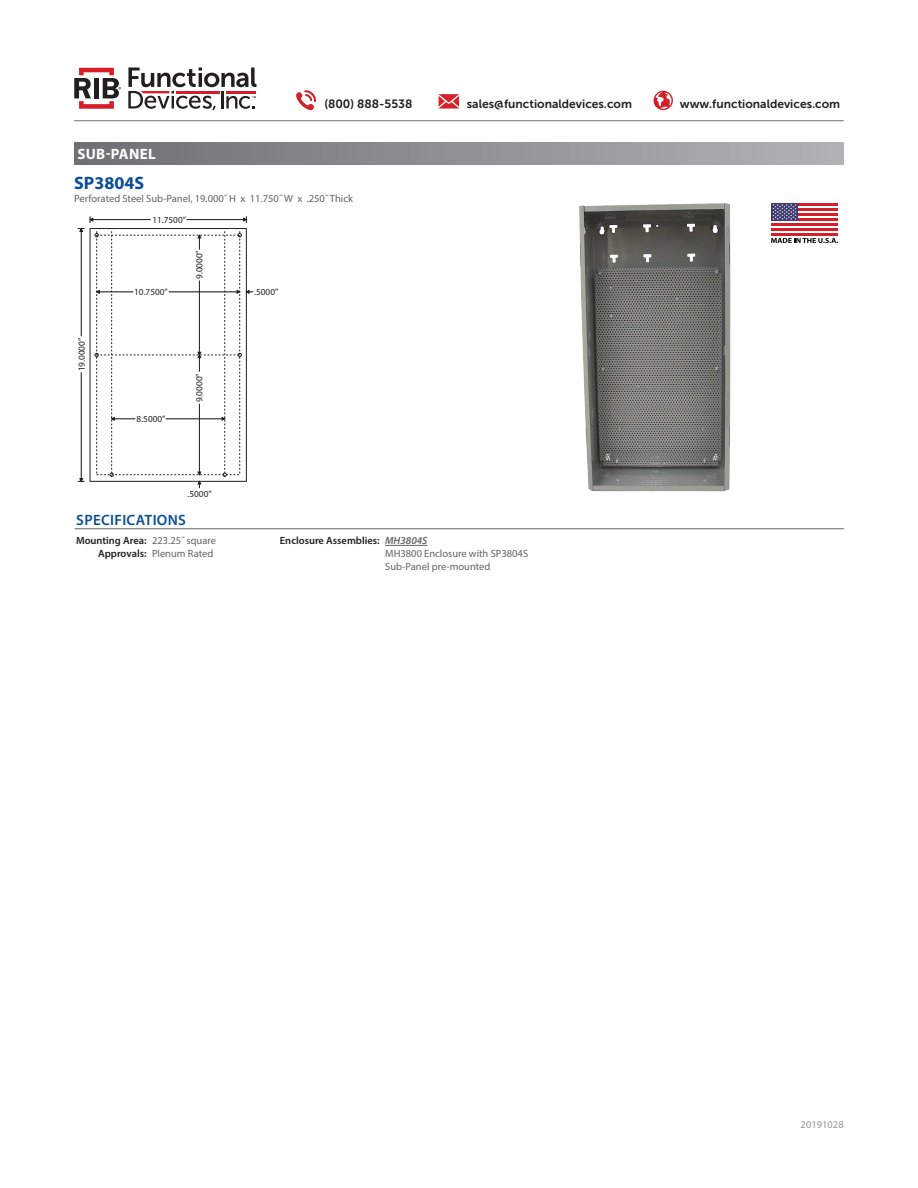
<style>
.page{position:relative;width:918px;height:1188px;background:#fff}
.page>*{position:absolute;margin:0;border:0;box-sizing:border-box;transform-origin:0 0}
.t1{font:700 18px "Myriad Pro";color:#0a4e9a}
.t2{font:600 15px "Myriad Pro";letter-spacing:.02em;color:#0a4e9a}
.t3{font:700 15px "Myriad Pro";letter-spacing:.02em;color:#fff}
.t4{font:12px "Museo Sans 700";color:#231f20}
.t5{font:10.5px "Myriad Pro";color:#636366}
.t6{font:600 10.5px "Myriad Pro";color:#231f20}
.t7{font:10.5px "Myriad Pro";color:#939598}
.t8{font:italic 600 10.5px "Myriad Pro";color:#636366}
.t9{font:9.3px "Myriad Pro";color:#231f20}
</style>
<div class="page">
<hr style="left:74px;top:120px;width:770px;height:1px;background:#6f7073">
<svg style="left:296px;top:90px;width:20px;height:20px"></svg>
<svg style="left:654px;top:91px;width:19px;height:19px"></svg>
<svg style="left:439px;top:94px;width:20px;height:15px"></svg>
<svg style="left:128px;top:68px;width:129px;height:42px"></svg>
<svg style="left:74px;top:68px;width:47px;height:41px"></svg>
<img style="left:579px;top:203px;width:152px;height:289px">
<svg style="left:78px;top:216px;width:175px;height:272px"></svg>
<hr style="left:75px;top:529px;width:769px;height:1px;background:#636366">
<hr style="left:385px;top:545px;width:42px;height:1px;background:#636366">
<div style="left:75px;top:143px;width:769px;height:22px;background:linear-gradient(to right,#6e7073,#b1b2b6)"></div>
<svg style="left:771px;top:238px;width:67px;height:5px"></svg>
<hr style="left:771px;top:203px;width:67px;height:3px;background:#d5202a">
<hr style="left:771px;top:208px;width:67px;height:3px;background:#d5202a">
<hr style="left:771px;top:213px;width:67px;height:3px;background:#d5202a">
<hr style="left:771px;top:218px;width:67px;height:3px;background:#d5202a">
<hr style="left:771px;top:223px;width:67px;height:3px;background:#d5202a">
<hr style="left:771px;top:228px;width:67px;height:3px;background:#d5202a">
<hr style="left:771px;top:233px;width:67px;height:3px;background:#d5202a">
<div style="left:771px;top:203px;width:27px;height:18px;background:#3c3a6e"></div>
<svg style="left:772px;top:204px;width:25px;height:16px"></svg>
<p class="t3" style="left:77px;top:145px;width:80px">SUB-PANEL</p>
<p class="t4" style="left:324px;top:98px;width:90px">(800) 888-5538</p>
<p class="t4" style="left:467px;top:98px;width:167px">sales@functionaldevices.com</p>
<p class="t4" style="left:680px;top:98px;width:162px">www.functionaldevices.com</p>
<p class="t1" style="left:74px;top:171px;width:71px">SP3804S</p>
<p class="t5" style="left:74px;top:192px;width:280px">Perforated Steel Sub-Panel, 19.000˝ H x 11.750˝ W x .250˝ Thick</p>
<p class="t9" style="left:152px;top:215px;width:35px">11.7500”</p>
<p class="t9" style="left:194px;top:279px;width:30px;rotate:-90deg">9.0000”</p>
<p class="t9" style="left:76px;top:371px;width:35px;rotate:-90deg">19.0000”</p>
<p class="t9" style="left:134px;top:286px;width:35px">10.7500”</p>
<p class="t9" style="left:137px;top:413px;width:30px">8.5000”</p>
<p class="t9" style="left:194px;top:402px;width:30px;rotate:-90deg">9.0000”</p>
<p class="t9" style="left:188px;top:488px;width:26px">.5000”</p>
<p class="t2" style="left:76px;top:510px;width:111px">SPECIFICATIONS</p>
<p class="t5" style="left:152px;top:534px;width:65px">223.25˝ square</p>
<p class="t5" style="left:152px;top:547px;width:63px">Plenum Rated</p>
<p class="t6" style="left:76px;top:534px;width:72px">Mounting Area:</p>
<p class="t6" style="left:98px;top:547px;width:50px">Approvals:</p>
<p class="t9" style="left:254px;top:286px;width:26px">.5000”</p>
<p class="t6" style="left:280px;top:534px;width:101px">Enclosure Assemblies:</p>
<p class="t8" style="left:385px;top:534px;width:44px">MH3804S</p>
<p class="t5" style="left:385px;top:547px;width:144px">MH3800 Enclosure with SP3804S</p>
<p class="t5" style="left:385px;top:560px;width:107px">Sub-Panel pre-mounted</p>
<p class="t7" style="left:801px;top:1118px;width:45px">20191028</p>
</div>
